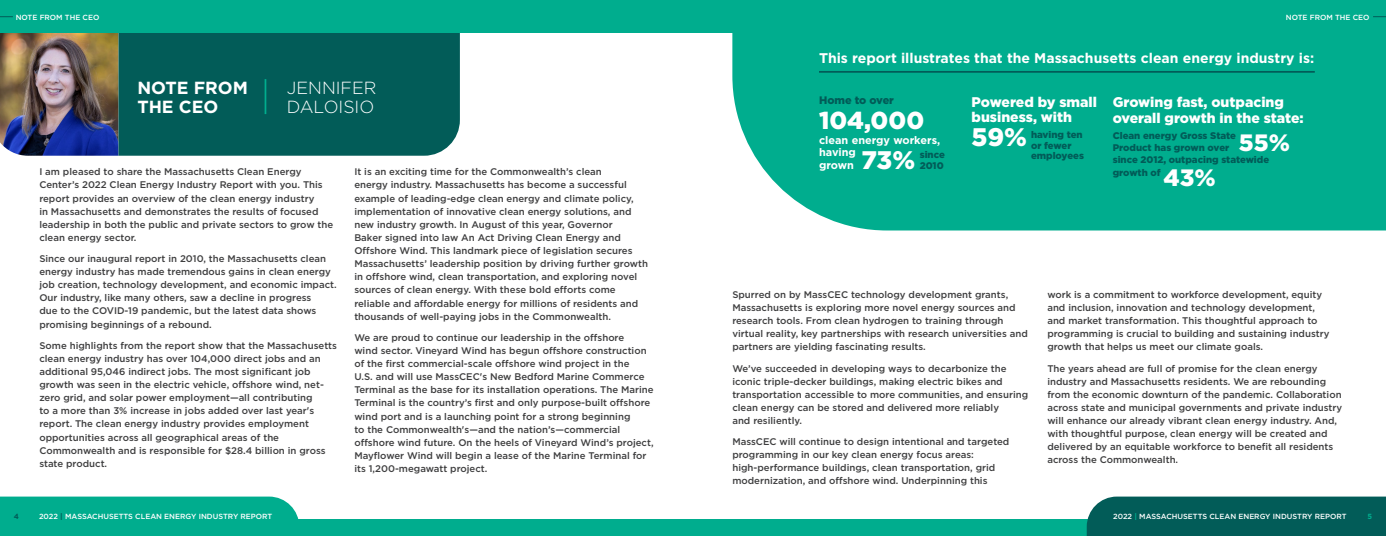
<style>
.page{position:relative;width:1386px;height:536px;background:#fff}
.page>*{position:absolute;margin:0;border:0;box-sizing:border-box;transform-origin:0 0}
.Body_11_left-align{font:900 25.38px "Gotham";color:#fff}
.Body_11_left-align-2{font:900 24.5px "Gotham";color:#fff}
.Body_11_left-align-3{font:900 23.62px "Gotham";color:#fff}
.Section_Header_22_23{font:300 17.5px/19.2px "Gotham";color:#fff}
.Section_Header_22_23-2{font:700 17.5px/19.2px "Gotham";color:#fff}
.Body_11_left-align-4{font:900 14px/15.8px "Gotham";color:#fff}
.Body_11_left-align-5{font:700 14px "Gotham";color:#fff}
.Body_11_left-align-6{font:700 10.85px/12.2px "Gotham";color:#fff}
.Body_11_left-align-7{font:900 10.85px "Gotham";color:#025c58}
.Body_11_left-align-8{font:500 9.62px/13.1px "Gotham";color:#3e3e3f}
.Body_11_left-align-9{font:900 9.62px/10.5px "Gotham";color:#025c58}
.t1{font:500 7.44px "Gotham";color:#fff}
.Page_Number_Left{font:700 7.44px "Gotham";color:#025c58}
.Page_Number_Right{font:700 7.44px "Gotham";color:#00ad8e}
.s1{font-weight:700;color:#025c58}
.s2{font-weight:700;color:#00ad8e}
</style>
<div class="page">
<div style="left:732px;top:0;width:654px;height:230px;background:#00ad8e"></div>
<img style="left:0;top:32px;width:118px;height:124px">
<div style="left:118px;top:32px;width:342px;height:124px;background:#025c58"></div>
<div style="left:0;top:0;width:1009px;height:32px;background:#00ad8e"></div>
<div style="left:276px;top:519px;width:886px;height:17px;background:#00ad8e"></div>
<hr style="left:265px;top:79px;width:1px;height:35px;background:#00ad8e">
<hr style="left:819px;top:71px;width:496px;height:2px;background:#025c58">
<div style="left:1113px;top:131px;width:199px;height:45px;background:#00ad8e"></div>
<div style="left:1087px;top:496px;width:299px;height:40px;background:#025c58"></div>
<svg style="left:0;top:16px;width:13px;height:1px"></svg>
<svg style="left:1373px;top:16px;width:13px;height:1px"></svg>
<div style="left:0;top:496px;width:299px;height:40px;background:#00ad8e"></div>
<p class="t1" style="left:16px;top:12px;width:85px">NOTE FROM THE CEO</p>
<p class="t1" style="left:1286px;top:12px;width:85px">NOTE FROM THE CEO</p>
<p class="Section_Header_22_23-2" style="left:137px;top:78px;width:112px">NOTE FROM<br>THE CEO</p>
<p class="Section_Header_22_23" style="left:287px;top:77px;width:91px">JENNIFER<br>DALOISIO</p>
<p class="Body_11_left-align-8" style="left:39px;top:165px;width:295px">I am pleased to share the Massachusetts Clean Energy Center’s 2022 Clean Energy Industry Report with you. This report provides an overview of the clean energy industry<br>in Massachusetts and demonstrates the results of focused leadership in both the public and private sectors to grow the clean energy sector.</p>
<p class="Body_11_left-align-8" style="left:39px;top:252px;width:299px">Since our inaugural report in 2010, the Massachusetts clean energy industry has made tremendous gains in clean energy job creation, technology development, and economic impact.<br>Our industry, like many others, saw a decline in progress<br>due to the COVID-19 pandemic, but the latest data shows promising beginnings of a rebound.</p>
<p class="Body_11_left-align-8" style="left:39px;top:338px;width:299px">Some highlights from the report show that the Massachusetts clean energy industry has over 104,000 direct jobs and an additional 95,046 indirect jobs. The most significant job growth was seen in the electric vehicle, offshore wind, net&shy;zero grid, and solar power employment—all contributing<br>to a more than 3% increase in jobs added over last year's report. The clean energy industry provides employment opportunities across all geographical areas of the Commonwealth and is responsible for $28.4 billion in gross state product.</p>
<p class="Body_11_left-align-8" style="left:354px;top:165px;width:295px">It is an exciting time for the Commonwealth’s clean<br>energy industry. Massachusetts has become a successful example of leading-edge clean energy and climate policy, implementation of innovative clean energy solutions, and new industry growth. In August of this year, Governor<br>Baker signed into law An Act Driving Clean Energy and Offshore Wind. This landmark piece of legislation secures Massachusetts’ leadership position by driving further growth in offshore wind, clean transportation, and exploring novel sources of clean energy. With these bold efforts come reliable and affordable energy for millions of residents and thousands of well-paying jobs in the Commonwealth.</p>
<p class="Body_11_left-align-8" style="left:354px;top:330px;width:301px">We are proud to continue our leadership in the offshore<br>wind sector. Vineyard Wind has begun offshore construction of the first commercial-scale offshore wind project in the<br>U.S. and will use MassCEC's New Bedford Marine Commerce Terminal as the base for its installation operations. The Marine Terminal is the country’s first and only purpose-built offshore wind port and is a launching point for a strong beginning<br>to the Commonwealth's—and the nation’s—commercial offshore wind future. On the heels of Vineyard Wind’s project, Mayflower Wind will begin a lease of the Marine Terminal for its 1,200-megawatt project.</p>
<p class="Body_11_left-align-5" style="left:819px;top:49px;width:497px">This report illustrates that the Massachusetts clean energy industry is:</p>
<p class="Body_11_left-align-4" style="left:1113px;top:93px;width:192px;line-height:16.6px">Growing fast, outpacing overall growth in the state:</p>
<p class="Body_11_left-align-9" style="left:1113px;top:129px;width:125px;line-height:12.2px">Clean energy Gross State<br>Product has grown over</p>
<p class="Body_11_left-align-3" style="left:1239px;top:126px;width:53px">55%</p>
<p class="Body_11_left-align-9" style="left:1113px;top:154px;width:158px;line-height:12.2px">since 2012, outpacing statewide growth of</p>
<p class="Body_11_left-align-4" style="left:972px;top:94px;width:127px">Powered by small business, with</p>
<p class="Body_11_left-align" style="left:972px;top:119px;width:57px">59%</p>
<p class="Body_11_left-align-9" style="left:1031px;top:129px;width:54px">having ten or fewer employees</p>
<p class="Body_11_left-align-7" style="left:819px;top:93px;width:76px">Home to over</p>
<p class="Body_11_left-align-6" style="left:819px;top:134px;width:123px">clean energy workers, having<br>grown</p>
<p class="Body_11_left-align-2" style="left:819px;top:104px;width:107px">104,000</p>
<p class="Body_11_left-align" style="left:862px;top:142px;width:55px">73%</p>
<p class="Body_11_left-align-9" style="left:920px;top:149px;width:27px">since<br>2010</p>
<p class="Body_11_left-align-3" style="left:1163px;top:161px;width:54px">43%</p>
<p class="Body_11_left-align-8" style="left:732px;top:288px;width:297px">Spurred on by MassCEC technology development grants, Massachusetts is exploring more novel energy sources and research tools. From clean hydrogen to training through virtual reality, key partnerships with research universities and partners are yielding fascinating results.</p>
<p class="Body_11_left-align-8" style="left:732px;top:361px;width:297px">We’ve succeeded in developing ways to decarbonize the iconic triple-decker buildings, making electric bikes and transportation accessible to more communities, and ensuring clean energy can be stored and delivered more reliably<br>and resiliently.</p>
<p class="Body_11_left-align-8" style="left:732px;top:435px;width:279px">MassCEC will continue to design intentional and targeted programming in our key clean energy focus areas: high-performance buildings, clean transportation, grid modernization, and offshore wind. Underpinning this</p>
<p class="Body_11_left-align-8" style="left:1047px;top:288px;width:284px">work is a commitment to workforce development, equity and inclusion, innovation and technology development, and market transformation. This thoughtful approach to programming is crucial to building and sustaining industry growth that helps us meet our climate goals.</p>
<p class="Body_11_left-align-8" style="left:1047px;top:361px;width:296px">The years ahead are full of promise for the clean energy industry and Massachusetts residents. We are rebounding from the economic downturn of the pandemic. Collaboration across state and municipal governments and private industry will enhance our already vibrant clean energy industry. And, with thoughtful purpose, clean energy will be created and delivered by an equitable workforce to benefit all residents across the Commonwealth.</p>
<p class="Page_Number_Left" style="left:14px;top:511px;width:7px">4</p>
<p class="t1" style="left:39px;top:511px;width:235px">2022 <span class="s1">|</span> MASSACHUSETTS CLEAN ENERGY INDUSTRY REPORT</p>
<p class="t1" style="left:1113px;top:511px;width:235px">2022 <span class="s2">|</span> MASSACHUSETTS CLEAN ENERGY INDUSTRY REPORT</p>
<p class="Page_Number_Right" style="left:1367px;top:511px;width:6px">5</p>
</div>
